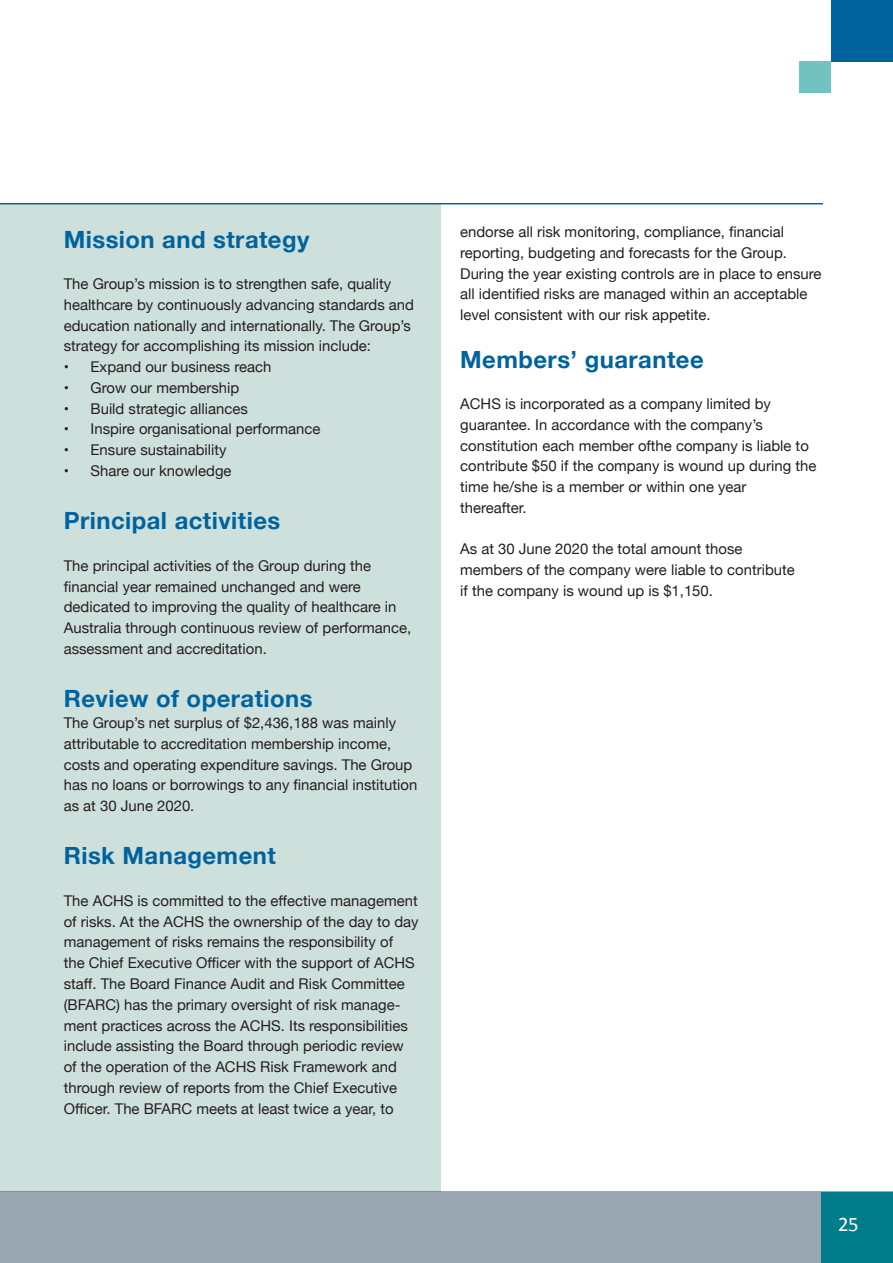
<style>
.page{position:relative;width:893px;height:1263px;background:#fff}
.page>*{position:absolute;margin:0;border:0;box-sizing:border-box;transform-origin:0 0}
.t1{font:700 23.7px "Helvetica Neue";letter-spacing:.02em;color:#00639e}
.t2{font:20.7px "Calibri";color:#fff}
.t3{font:14.85px/20.7px "Helvetica Neue";color:#231f20}
</style>
<div class="page">
<div style="left:1px;top:1192px;width:892px;height:71px;background:#9aa7b3"></div>
<div style="left:822px;top:1192px;width:71px;height:71px;background:#007c8a"></div>
<div style="left:831px;top:0;width:62px;height:61px;background:#00639e"></div>
<div style="left:799px;top:61px;width:32px;height:32px;background:#70c3c0"></div>
<hr style="left:1px;top:203px;width:822px;height:1px;background:#00639e">
<div style="left:1px;top:204px;width:439px;height:988px;background:#cde0dc"></div>
<p class="t1" style="left:64px;top:221px;width:247px">Mission and strategy</p>
<p class="t3" style="left:64px;top:274px;width:352px">The Group’s mission is to strengthen safe, quality healthcare by continuously advancing standards and education nationally and internationally. The Group’s strategy for accomplishing its mission include:</p>
<p class="t3" style="left:64px;top:357px;width:209px">• Expand our business reach</p>
<p class="t3" style="left:64px;top:378px;width:177px">• Grow our membership</p>
<p class="t3" style="left:64px;top:399px;width:186px">• Build strategic alliances</p>
<p class="t3" style="left:64px;top:420px;width:258px">• Inspire organisational performance</p>
<p class="t3" style="left:64px;top:440px;width:164px">• Ensure sustainability</p>
<p class="t3" style="left:64px;top:461px;width:169px">• Share our knowledge</p>
<p class="t1" style="left:64px;top:502px;width:218px">Principal activities</p>
<p class="t3" style="left:64px;top:556px;width:349px">The principal activities of the Group during the financial year remained unchanged and were dedicated to improving the quality of healthcare in Australia through continuous review of performance, assessment and accreditation.</p>
<p class="t1" style="left:64px;top:680px;width:250px">Review of operations</p>
<p class="t3" style="left:64px;top:713px;width:355px">The Group’s net surplus of $2,436,188 was mainly attributable to accreditation membership income, costs and operating expenditure savings. The Group has no loans or borrowings to any financial institution as at 30 June 2020.</p>
<p class="t1" style="left:64px;top:837px;width:214px">Risk Management</p>
<p class="t3" style="left:64px;top:891px;width:356px">The ACHS is committed to the effective management of risks. At the ACHS the ownership of the day to day management of risks remains the responsibility of<br>the Chief Executive Officer with the support of ACHS staff. The Board Finance Audit and Risk Committee (BFARC) has the primary oversight of risk manage&shy;ment practices across the ACHS. Its responsibilities include assisting the Board through periodic review of the operation of the ACHS Risk Framework and through review of reports from the Chief Executive Officer. The BFARC meets at least twice a year, to</p>
<p class="t3" style="left:460px;top:222px;width:363px">endorse all risk monitoring, compliance, financial reporting, budgeting and forecasts for the Group.<br>During the year existing controls are in place to ensure all identified risks are managed within an acceptable level consistent with our risk appetite.</p>
<p class="t1" style="left:460px;top:341px;width:245px">Members’ guarantee</p>
<p class="t3" style="left:460px;top:394px;width:358px">ACHS is incorporated as a company limited by guarantee. In accordance with the company’s constitution each member ofthe company is liable to contribute $50 if the company is wound up during the time he/she is a member or within one year thereafter.</p>
<p class="t3" style="left:460px;top:540px;width:336px">As at 30 June 2020 the total amount those members of the company were liable to contribute if the company is wound up is $1,150.</p>
<p class="t2" style="left:838px;top:1209px;width:22px">25</p>
</div>
